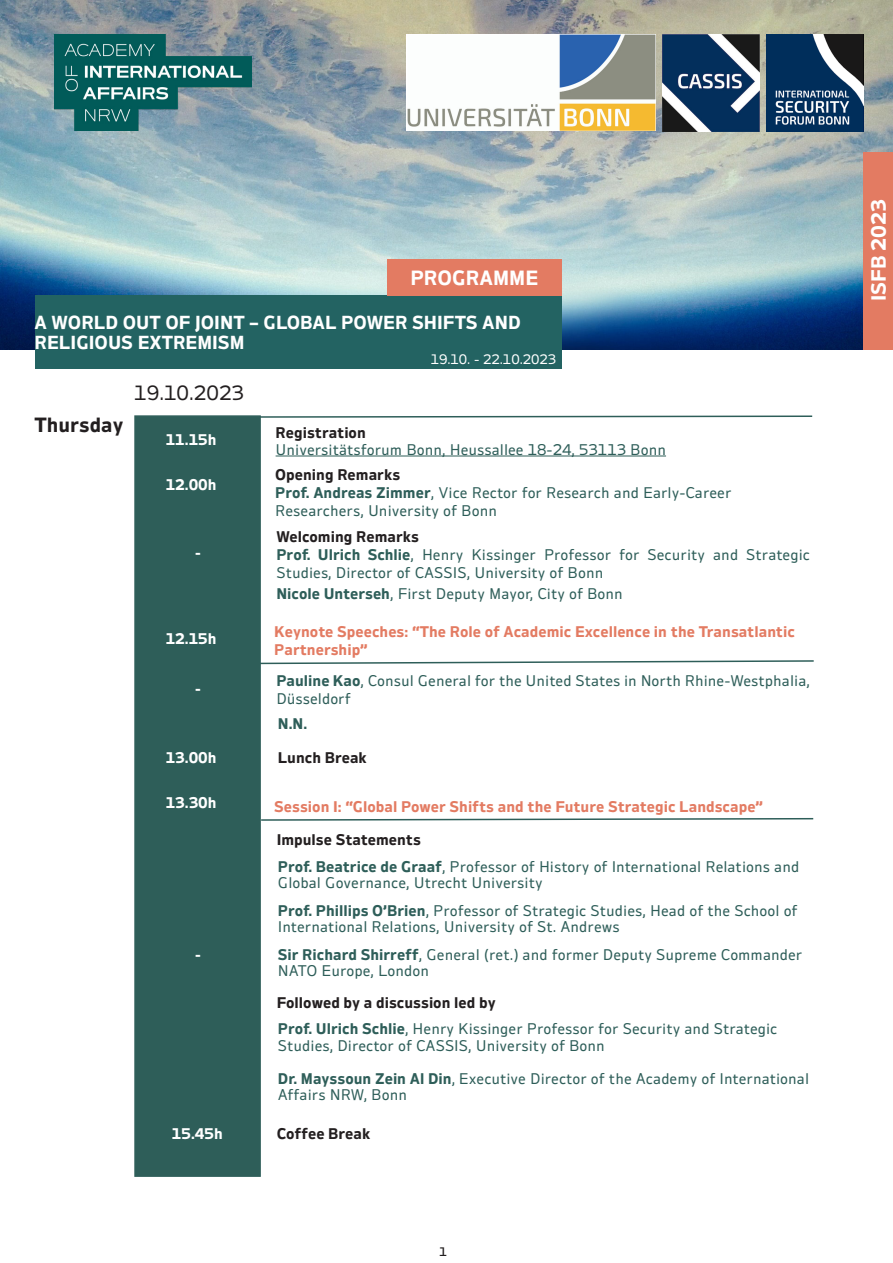
<style>
.page{position:relative;width:893px;height:1263px;background:#fff}
.page>*{position:absolute;margin:0;border:0;box-sizing:border-box;transform-origin:0 0}
.t1{font:700 18px "Ambiguity Normate";color:#fff}
.t2{font:18px "Ambiguity Normate";color:#231f20}
.t3{font:700 18px "Ambiguity Normate";color:#231f20}
.t4{font:18px "Ambiguity Tradition";color:#231f20}
.t5{font:700 16.5px "Ambiguity Normate";color:#fff}
.t6{font:13.5px/16.2px "Ambiguity Normate";color:#2e5e59}
.t7{font:700 13.5px/18px "Ambiguity Normate";color:#e37b62}
.t8{font:700 13.5px "Ambiguity Normate";color:#231f20}
.t9{font:700 13.5px "Ambiguity Normate";color:#fff}
.t10{font:700 13.5px "Ambiguity Normate";color:#2e5e59}
.t11{font:12px "Ambiguity Normate";color:#fff}
.s1{font-weight:700}
</style>
<div class="page">
<img style="left:0;top:0;width:893px;height:349px">
<div style="left:863px;top:152px;width:30px;height:197px;background:#e37b62"></div>
<div style="left:35px;top:295px;width:526px;height:74px;background:#236362"></div>
<div style="left:387px;top:259px;width:174px;height:36px;background:#e37b62"></div>
<div style="left:134px;top:415px;width:127px;height:762px;background:#2e5e59;border:2px solid #2e5e59"></div>
<svg style="left:258px;top:415px;width:555px;height:3px"></svg>
<svg style="left:258px;top:659px;width:556px;height:6px"></svg>
<svg style="left:260px;top:817px;width:554px;height:4px"></svg>
<hr style="left:276px;top:456px;width:390px;height:1px;background:#2e5e59">
<img style="left:766px;top:34px;width:98px;height:97px">
<img style="left:54px;top:34px;width:198px;height:97px">
<img style="left:662px;top:34px;width:97px;height:97px">
<img style="left:406px;top:34px;width:250px;height:96px">
<p class="t1" style="left:410px;top:264px;width:129px">PROGRAMME</p>
<p class="t5" style="left:35px;top:309px;width:488px">A WORLD OUT OF JOINT – GLOBAL POWER SHIFTS AND</p>
<p class="t5" style="left:35px;top:329px;width:211px">RELIGIOUS EXTREMISM</p>
<p class="t3" style="left:35px;top:410px;width:90px">Thursday</p>
<p class="t2" style="left:134px;top:379px;width:111px">19.10.2023</p>
<p class="t9" style="left:166px;top:429px;width:52px">11.15h</p>
<p class="t9" style="left:166px;top:474px;width:52px">12.00h</p>
<p class="t9" style="left:195px;top:542px;width:7px">-</p>
<p class="t9" style="left:166px;top:628px;width:52px">12.15h</p>
<p class="t9" style="left:195px;top:678px;width:7px">-</p>
<p class="t9" style="left:166px;top:747px;width:52px">13.00h</p>
<p class="t11" style="left:431px;top:350px;width:127px">19.10. - 22.10.2023</p>
<p class="t8" style="left:276px;top:422px;width:92px">Registration</p>
<p class="t6" style="left:276px;top:441px;width:392px">Universitätsforum Bonn, Heussallee 18-24, 53113 Bonn</p>
<p class="t8" style="left:275px;top:464px;width:127px">Opening Remarks</p>
<p class="t6" style="left:275px;top:484px;width:458px"><span class="s1">Prof. Andreas Zimmer</span>, Vice Rector for Research and Early-Career</p>
<p class="t6" style="left:275px;top:502px;width:223px">Researchers, University of Bonn</p>
<p class="t8" style="left:276px;top:526px;width:144px">Welcoming Remarks</p>
<p class="t6" style="left:276px;top:545px;width:535px;line-height:18px"><span class="s1">Prof. Ulrich Schlie</span>, Henry Kissinger Professor for Security and Strategic<br>Studies, Director of CASSIS, University of Bonn</p>
<p class="t6" style="left:276px;top:585px;width:348px"><span class="s1">Nicole Unterseh</span>, First Deputy Mayor, City of Bonn</p>
<p class="t7" style="left:274px;top:622px;width:522px">Keynote Speeches: “The Role of Academic Excellence in the Transatlantic<br>Partnership”</p>
<p class="t6" style="left:276px;top:671px;width:535px;line-height:18px"><span class="s1">Pauline Kao</span>, Consul General for the United States in North Rhine-Westphalia,<br>Düsseldorf</p>
<p class="t10" style="left:278px;top:713px;width:31px">N.N.</p>
<p class="t8" style="left:278px;top:747px;width:91px">Lunch Break</p>
<p class="t9" style="left:166px;top:792px;width:52px">13.30h</p>
<p class="t7" style="left:274px;top:798px;width:490px">Session I: “Global Power Shifts and the Future Strategic Landscape”</p>
<p class="t8" style="left:277px;top:829px;width:146px">Impulse Statements</p>
<p class="t6" style="left:278px;top:858px;width:523px"><span class="s1">Prof. Beatrice de Graaf</span>, Professor of History of International Relations and<br>Global Governance, Utrecht University</p>
<p class="t9" style="left:195px;top:944px;width:7px">-</p>
<p class="t6" style="left:278px;top:902px;width:521px"><span class="s1">Prof. Phillips O’Brien</span>, Professor of Strategic Studies, Head of the School of<br>International Relations, University of St. Andrews</p>
<p class="t6" style="left:278px;top:946px;width:526px"><span class="s1">Sir Richard Shirreff</span>, General (ret.) and former Deputy Supreme Commander<br>NATO Europe, London</p>
<p class="t8" style="left:277px;top:991px;width:220px">Followed by a discussion led by</p>
<p class="t6" style="left:278px;top:1020px;width:501px"><span class="s1">Prof. Ulrich Schlie</span>, Henry Kissinger Professor for Security and Strategic</p>
<p class="t6" style="left:278px;top:1037px;width:328px">Studies, Director of CASSIS, University of Bonn</p>
<p class="t6" style="left:278px;top:1070px;width:533px"><span class="s1">Dr. Mayssoun Zein Al Din</span>, Executive Director of the Academy of International<br>Affairs NRW, Bonn</p>
<p class="t9" style="left:172px;top:1123px;width:52px">15.45h</p>
<p class="t8" style="left:277px;top:1123px;width:95px">Coffee Break</p>
<p class="t4" style="left:439px;top:1234px;width:9px">1</p>
<p class="t1" style="left:864px;top:301px;width:103px;rotate:-90deg">ISFB 2023</p>
</div>
